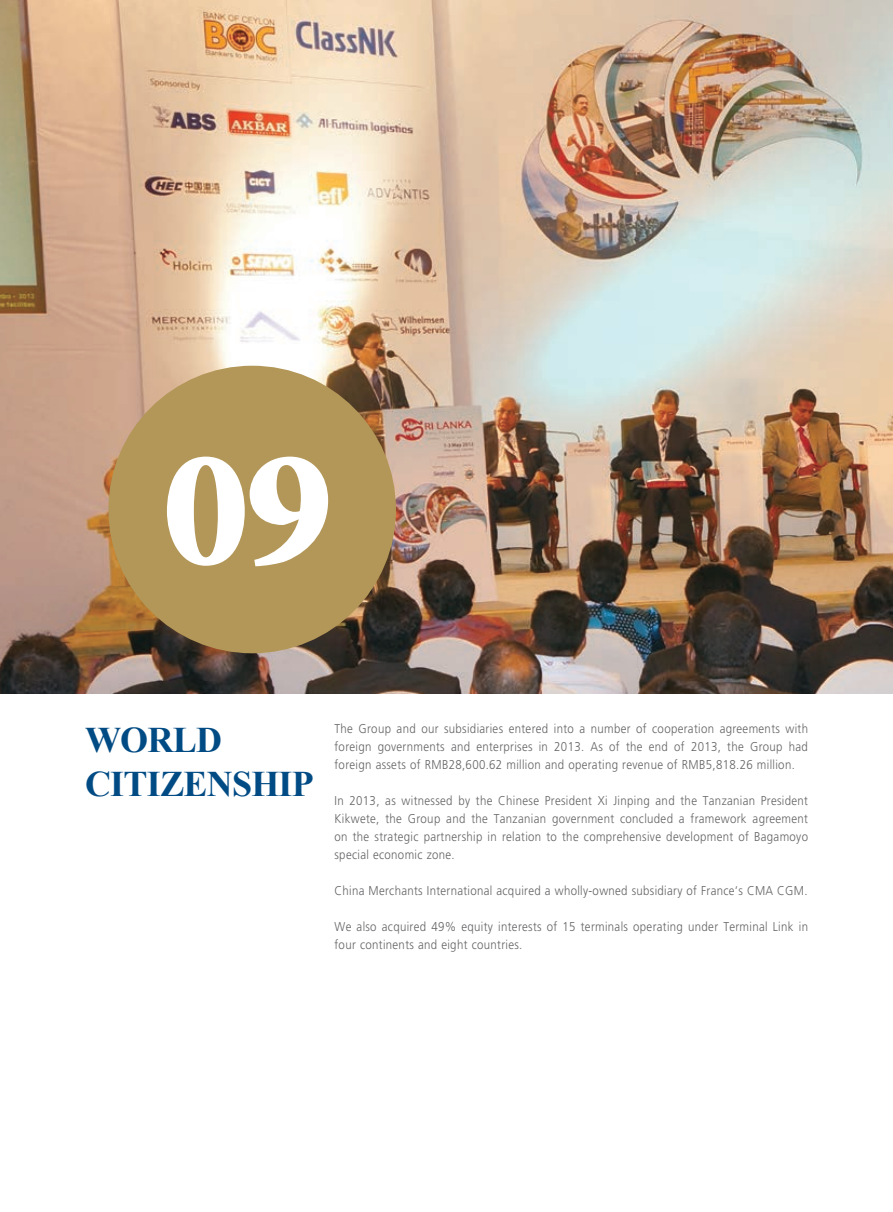
<style>
.page{position:relative;width:893px;height:1212px;background:#fff}
.page>*{position:absolute;margin:0;border:0;box-sizing:border-box;transform-origin:0 0}
.t1{font:900 168.45px "Minion Std";color:#fff}
.t2{font:700 36px/43.2px "Times New Roman";letter-spacing:-.02em;color:#004b84}
.t3{font:300 12.75px/18px "Frutiger LT Std";letter-spacing:.03em;color:#636366;text-align:justify;scale:.9 1}
</style>
<div class="page">
<img style="left:0;top:0;width:893px;height:693px">
<div style="left:108px;top:366px;width:288px;height:287px;background:#b39758;border-radius:50%"></div>
<h1 class="t1" style="left:164px;top:424px;width:170px">09</h1>
<h2 class="t2" style="left:85px;top:718px;width:230px">WORLD<br>CITIZENSHIP</h2>
<p class="t3" style="left:334px;top:720px;width:528px">The Group and our subsidiaries entered into a number of cooperation agreements with foreign governments and enterprises in 2013. As of the end of 2013, the Group had foreign assets of RMB28,600.62 million and operating revenue of RMB5,818.26 million.</p>
<p class="t3" style="left:334px;top:792px;width:528px">In 2013, as witnessed by the Chinese President Xi Jinping and the Tanzanian President Kikwete, the Group and the Tanzanian government concluded a framework agreement on the strategic partnership in relation to the comprehensive development of Bagamoyo special economic zone.</p>
<p class="t3" style="left:334px;top:882px;width:527px">China Merchants International acquired a wholly-owned subsidiary of France‘s CMA CGM.</p>
<p class="t3" style="left:334px;top:918px;width:528px">We also acquired 49% equity interests of 15 terminals operating under Terminal Link in four continents and eight countries.</p>
</div>
